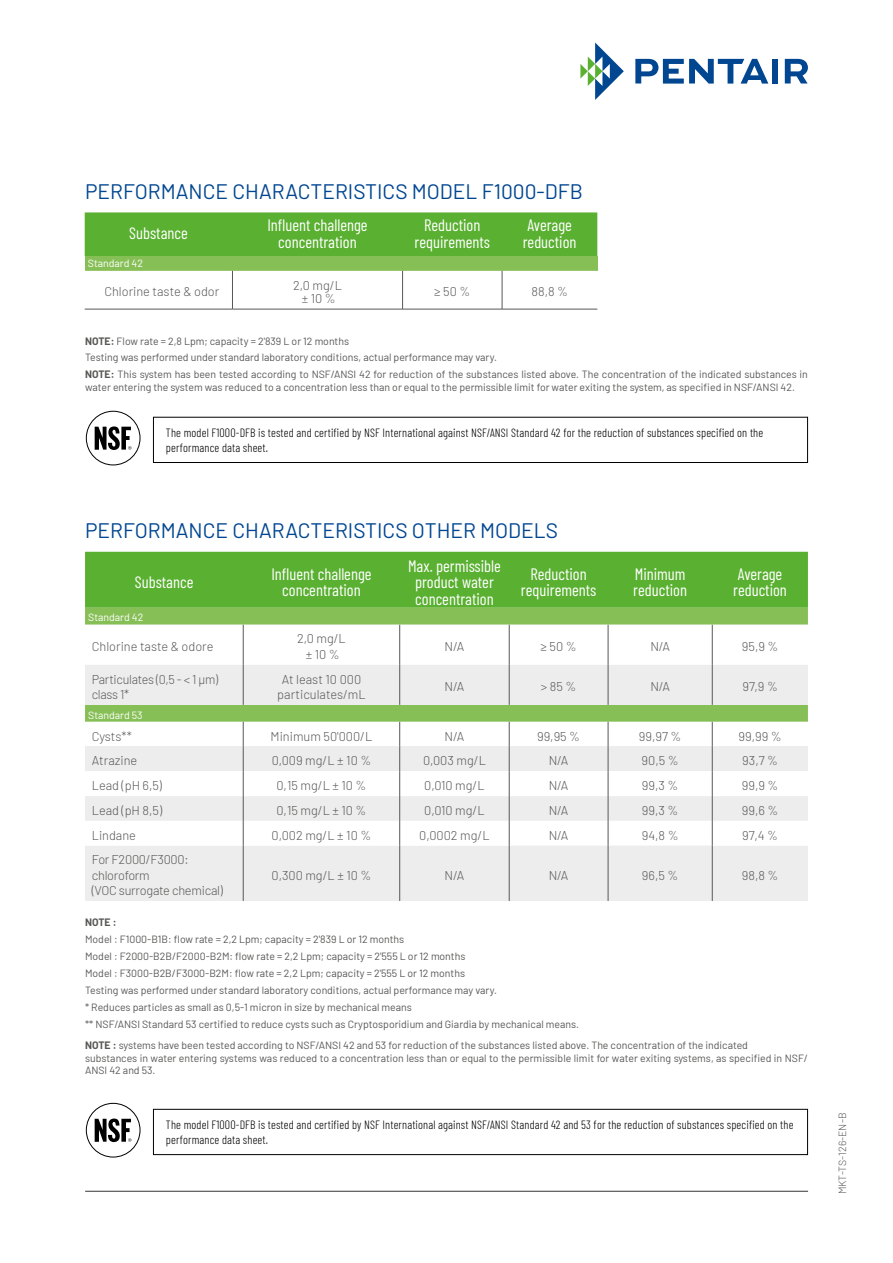
<style>
.page{position:relative;width:893px;height:1263px;background:#fff}
.page>*{position:absolute;margin:0;border:0;box-sizing:border-box;transform-origin:0 0}
.t1{font:21px "Barlow";color:#004691}
.t2{font:16.5px/16.5px "Barlow Condensed";color:#fff;text-align:center}
.t3{font:300 12.75px/15.3px "Barlow";color:#575756;text-align:center}
.t4{font:300 12.75px/15.3px "Barlow";letter-spacing:-.02em;color:#575756}
.t5{font:300 12px/14.4px "Barlow Condensed";letter-spacing:.01em;color:#000}
.t6{font:10.5px/17px "Barlow";color:#575756}
.t7{font:10.5px "Barlow";color:#fff}
.t8{font:300 10.5px "Barlow";color:#575756}
.t9{font:700 10.5px "Barlow";color:#575756}
.s1{font-weight:700}
</style>
<div class="page">
<svg style="left:580px;top:43px;width:44px;height:57px"></svg>
<svg style="left:635px;top:59px;width:133px;height:25px"></svg>
<div style="left:772px;top:59px;width:6px;height:25px;background:#004691"></div>
<svg style="left:785px;top:59px;width:23px;height:25px"></svg>
<hr style="left:85px;top:1191px;width:723px;height:1px;background:#575756">
<div style="left:85px;top:212px;width:512px;height:44px;background:#5ab031"></div>
<div style="left:85px;top:256px;width:512px;height:15px;background:#87bf57"></div>
<svg style="left:85px;top:271px;width:512px;height:38px"></svg>
<hr style="left:85px;top:309px;width:147px;height:1px;background:#575756">
<hr style="left:232px;top:271px;width:1px;height:38px;background:#575756">
<hr style="left:232px;top:309px;width:171px;height:1px;background:#575756">
<hr style="left:402px;top:271px;width:1px;height:38px;background:#575756">
<hr style="left:403px;top:309px;width:99px;height:1px;background:#575756">
<hr style="left:502px;top:271px;width:1px;height:38px;background:#575756">
<hr style="left:502px;top:309px;width:95px;height:1px;background:#575756">
<div style="left:85px;top:552px;width:723px;height:56px;background:#5ab031"></div>
<div style="left:85px;top:608px;width:723px;height:17px;background:#87bf57"></div>
<svg style="left:242px;top:625px;width:470px;height:40px"></svg>
<svg style="left:85px;top:665px;width:723px;height:236px;background:#dbe5d3"></svg>
<svg style="left:85px;top:722px;width:723px;height:123px"></svg>
<div style="left:85px;top:746px;width:158px;height:25px;background:#ededed"></div>
<div style="left:243px;top:746px;width:157px;height:25px;background:#ededed"></div>
<div style="left:400px;top:746px;width:109px;height:25px;background:#ededed"></div>
<div style="left:712px;top:746px;width:96px;height:25px;background:#ededed"></div>
<hr style="left:243px;top:625px;width:1px;height:40px;background:#575756">
<hr style="left:399px;top:625px;width:1px;height:40px;background:#575756">
<hr style="left:509px;top:625px;width:1px;height:40px;background:#575756">
<hr style="left:608px;top:625px;width:1px;height:40px;background:#575756">
<hr style="left:712px;top:625px;width:1px;height:40px;background:#575756">
<hr style="left:243px;top:665px;width:1px;height:40px;background:#575756">
<hr style="left:399px;top:665px;width:1px;height:40px;background:#575756">
<hr style="left:509px;top:665px;width:1px;height:40px;background:#575756">
<hr style="left:608px;top:665px;width:1px;height:40px;background:#575756">
<hr style="left:712px;top:665px;width:1px;height:40px;background:#575756">
<svg style="left:243px;top:722px;width:1px;height:123px"></svg>
<svg style="left:399px;top:722px;width:1px;height:123px"></svg>
<svg style="left:509px;top:722px;width:204px;height:179px"></svg>
<hr style="left:243px;top:845px;width:1px;height:56px;background:#575756">
<hr style="left:399px;top:845px;width:1px;height:56px;background:#575756">
<hr style="left:509px;top:845px;width:1px;height:56px;background:#575756">
<hr style="left:608px;top:845px;width:1px;height:56px;background:#575756">
<hr style="left:712px;top:845px;width:1px;height:56px;background:#575756">
<div style="left:153px;top:1109px;width:655px;height:46px;border:1px solid #000"></div>
<div style="left:86px;top:1103px;width:54px;height:54px;border:1px solid #000;border-radius:50%"></div>
<svg style="left:95px;top:1118px;width:36px;height:24px"></svg>
<div style="left:153px;top:417px;width:655px;height:46px;border:1px solid #000"></div>
<div style="left:86px;top:411px;width:54px;height:54px;border:1px solid #000;border-radius:50%"></div>
<svg style="left:95px;top:426px;width:36px;height:24px"></svg>
<h1 class="t1" style="left:85px;top:176px;width:499px">PERFORMANCE CHARACTERISTICS MODEL F1000-DFB</h1>
<h2 class="t2" style="left:129px;top:224px;width:60px">Substance</h2>
<h2 class="t2" style="left:267px;top:216px;width:102px">Influent challenge concentration</h2>
<h2 class="t2" style="left:415px;top:216px;width:77px">Reduction requirements</h2>
<h2 class="t2" style="left:523px;top:216px;width:55px;text-align:left">Average reduction</h2>
<p class="t7" style="left:88px;top:255px;width:57px">Standard 42</p>
<p class="t3" style="left:104px;top:283px;width:117px">Chlorine taste &amp; odor</p>
<p class="t3" style="left:293px;top:277px;width:50px;line-height:13.5px">2,0 mg/L ± 10 %</p>
<p class="t3" style="left:434px;top:283px;width:38px">≥ 50 %</p>
<p class="t3" style="left:531px;top:283px;width:38px">88,8 %</p>
<p class="t6" style="left:85px;top:331px;width:724px"><span class="s1">NOTE:</span> Flow rate = 2,8 Lpm; capacity = 2'839 L or 12 months<br>Testing was performed under standard laboratory conditions, actual performance may vary.<br><span class="s1">NOTE:</span> This system has been tested according to NSF/ANSI 42 for reduction of the substances listed above. The concentration of the indicated substances in</p>
<p class="t6" style="left:85px;top:378px;width:711px">water entering the system was reduced to a concentration less than or equal to the permissible limit for water exiting the system, as specified in NSF/ANSI 42.</p>
<p class="t5" style="left:166px;top:425px;width:599px">The model F1000-DFB is tested and certified by NSF International against NSF/ANSI Standard 42 for the reduction of substances specified on the performance data sheet.</p>
<h1 class="t1" style="left:85px;top:515px;width:475px">PERFORMANCE CHARACTERISTICS OTHER MODELS</h1>
<h2 class="t2" style="left:135px;top:573px;width:60px">Substance</h2>
<h2 class="t2" style="left:271px;top:564px;width:102px">Influent challenge concentration</h2>
<h2 class="t2" style="left:408px;top:556px;width:94px">Max. permissible product water concentration</h2>
<h2 class="t2" style="left:521px;top:564px;width:77px">Reduction requirements</h2>
<h2 class="t2" style="left:633px;top:564px;width:55px;text-align:left">Minimum reduction</h2>
<h2 class="t2" style="left:733px;top:564px;width:55px;text-align:left">Average reduction</h2>
<p class="t7" style="left:88px;top:610px;width:57px">Standard 42</p>
<p class="t3" style="left:92px;top:638px;width:123px">Chlorine taste &amp; odore</p>
<p class="t3" style="left:297px;top:630px;width:50px">2,0 mg/L ± 10 %</p>
<p class="t3" style="left:445px;top:638px;width:21px">N/A</p>
<p class="t3" style="left:541px;top:638px;width:38px">≥ 50 %</p>
<p class="t3" style="left:650px;top:638px;width:21px">N/A</p>
<p class="t3" style="left:742px;top:638px;width:38px">95,9 %</p>
<p class="t4" style="left:92px;top:670px;width:128px">Particulates (0,5 - &lt; 1 μm) class 1*</p>
<p class="t3" style="left:277px;top:670px;width:90px">At least 10 000 particulates/mL</p>
<p class="t3" style="left:445px;top:678px;width:21px">N/A</p>
<p class="t3" style="left:541px;top:678px;width:37px">&gt; 85 %</p>
<p class="t3" style="left:650px;top:678px;width:21px">N/A</p>
<p class="t3" style="left:742px;top:678px;width:37px">97,9 %</p>
<p class="t7" style="left:88px;top:707px;width:56px">Standard 53</p>
<p class="t3" style="left:92px;top:727px;width:41px">Cysts**</p>
<p class="t3" style="left:271px;top:727px;width:103px">Minimum 50'000/L</p>
<p class="t3" style="left:445px;top:727px;width:21px">N/A</p>
<p class="t3" style="left:537px;top:727px;width:45px">99,95 %</p>
<p class="t3" style="left:639px;top:727px;width:44px">99,97 %</p>
<p class="t3" style="left:738px;top:727px;width:45px">99,99 %</p>
<p class="t3" style="left:92px;top:752px;width:47px">Atrazine</p>
<p class="t3" style="left:272px;top:752px;width:101px">0,009 mg/L ± 10 %</p>
<p class="t3" style="left:423px;top:752px;width:64px">0,003 mg/L</p>
<p class="t3" style="left:549px;top:752px;width:21px">N/A</p>
<p class="t3" style="left:642px;top:752px;width:39px">90,5 %</p>
<p class="t3" style="left:742px;top:752px;width:37px">93,7 %</p>
<p class="t3" style="left:92px;top:777px;width:72px">Lead (pH 6,5)</p>
<p class="t3" style="left:276px;top:777px;width:92px">0,15 mg/L ± 10 %</p>
<p class="t3" style="left:424px;top:777px;width:62px">0,010 mg/L</p>
<p class="t3" style="left:549px;top:777px;width:21px">N/A</p>
<p class="t3" style="left:642px;top:777px;width:38px">99,3 %</p>
<p class="t3" style="left:742px;top:777px;width:38px">99,9 %</p>
<p class="t3" style="left:92px;top:802px;width:72px">Lead (pH 8,5)</p>
<p class="t3" style="left:276px;top:802px;width:92px">0,15 mg/L ± 10 %</p>
<p class="t3" style="left:424px;top:802px;width:62px">0,010 mg/L</p>
<p class="t3" style="left:549px;top:802px;width:21px">N/A</p>
<p class="t3" style="left:642px;top:802px;width:38px">99,3 %</p>
<p class="t3" style="left:742px;top:802px;width:38px">99,6 %</p>
<p class="t3" style="left:92px;top:826px;width:46px">Lindane</p>
<p class="t3" style="left:272px;top:826px;width:101px">0,002 mg/L ± 10 %</p>
<p class="t3" style="left:419px;top:826px;width:72px">0,0002 mg/L</p>
<p class="t3" style="left:549px;top:826px;width:21px">N/A</p>
<p class="t3" style="left:642px;top:826px;width:38px">94,8 %</p>
<p class="t3" style="left:742px;top:826px;width:37px">97,4 %</p>
<p class="t4" style="left:92px;top:851px;width:133px">For F2000/F3000: chloroform<br>(VOC surrogate chemical)</p>
<p class="t3" style="left:271px;top:866px;width:101px">0,300 mg/L ± 10 %</p>
<p class="t3" style="left:445px;top:866px;width:21px">N/A</p>
<p class="t3" style="left:549px;top:866px;width:21px">N/A</p>
<p class="t3" style="left:642px;top:866px;width:38px">96,5 %</p>
<p class="t3" style="left:742px;top:866px;width:38px">98,8 %</p>
<p class="t9" style="left:85px;top:915px;width:33px">NOTE :</p>
<p class="t6" style="left:85px;top:930px;width:496px">Model : F1000-B1B: flow rate = 2,2 Lpm; capacity = 2'839 L or 12 months<br>Model : F2000-B2B/F2000-B2M: flow rate = 2,2 Lpm; capacity = 2'555 L or 12 months<br>Model : F3000-B2B/F3000-B2M: flow rate = 2,2 Lpm; capacity = 2'555 L or 12 months<br>Testing was performed under standard laboratory conditions, actual performance may vary.<br>* Reduces particles as small as 0,5-1 micron in size by mechanical means<br>** NSF/ANSI Standard 53 certified to reduce cysts such as Cryptosporidium and Giardia by mechanical means.</p>
<p class="t6" style="left:85px;top:1038px;width:724px;line-height:12.6px"><span class="s1">NOTE :</span> systems have been tested according to NSF/ANSI 42 and 53 for reduction of the substances listed above. The concentration of the indicated<br>substances in water entering systems was reduced to a concentration less than or equal to the permissible limit for water exiting systems, as specified in NSF/<br>ANSI 42 and 53.</p>
<p class="t5" style="left:166px;top:1117px;width:629px">The model F1000-DFB is tested and certified by NSF International against NSF/ANSI Standard 42 and 53 for the reduction of substances specified on the performance data sheet.</p>
<p class="t8" style="left:835px;top:1194px;width:83px;rotate:-90deg">MKT-TS-126-EN-B</p>
</div>
